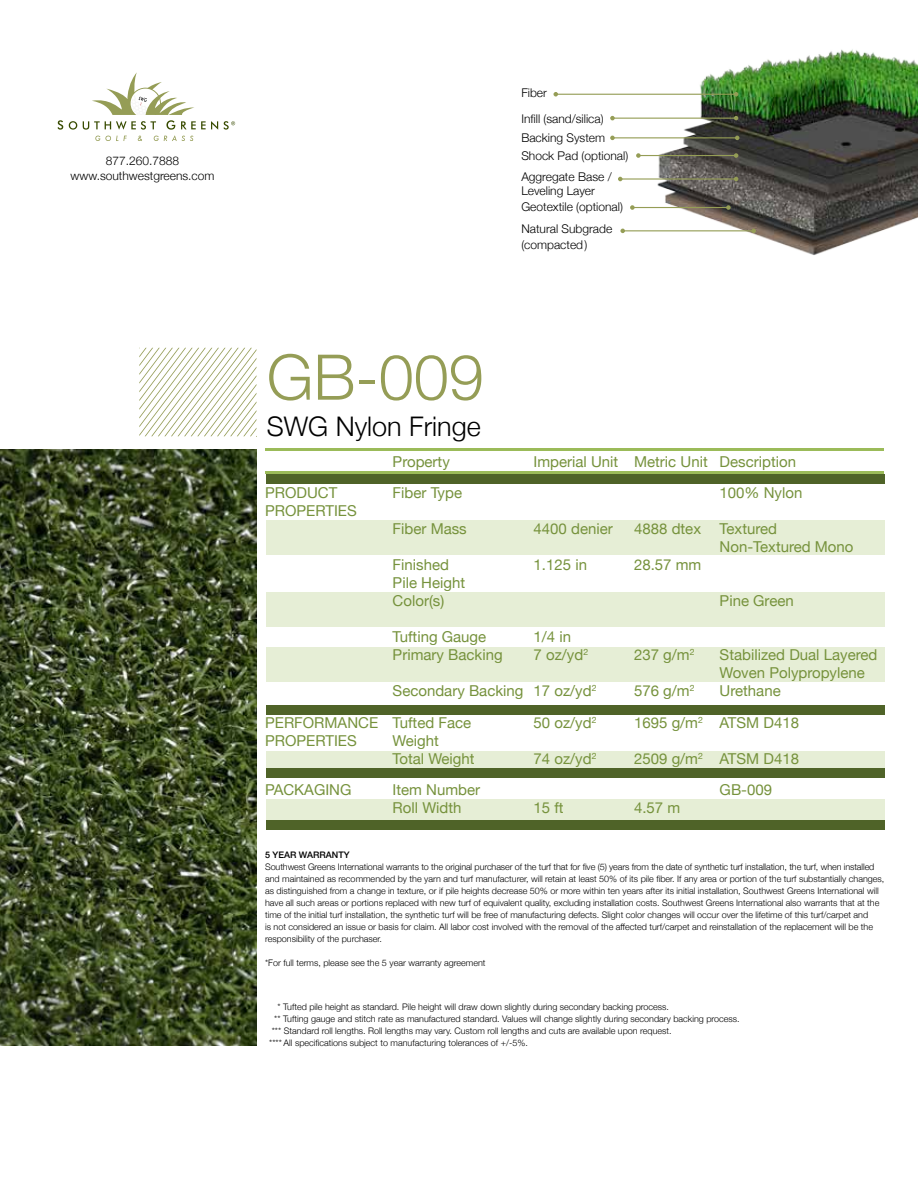
<style>
.page{position:relative;width:918px;height:1188px;background:#fff}
.page>*{position:absolute;margin:0;border:0;box-sizing:border-box;transform-origin:0 0}
.t1{font:300 63px "Helvetica Neue";color:#959d56}
.t2{font:300 27px "Helvetica Neue";color:#000}
.t3{font:15px/18px "Helvetica Neue";color:#76923c}
.t4{font:300 12px/15px "Helvetica Neue";color:#000}
.t5{font:300 9px/12px "Helvetica Neue";color:#000}
.t6{font:500 9px "Helvetica Neue";color:#000}
</style>
<div class="page">
<img style="left:0;top:449px;width:256px;height:597px">
<svg style="left:58px;top:120px;width:5px;height:10px"></svg>
<svg style="left:69px;top:121px;width:8px;height:9px"></svg>
<svg style="left:83px;top:72px;width:152px;height:69px"></svg>
<svg style="left:139px;top:348px;width:118px;height:88px"></svg>
<img style="left:655px;top:49px;width:263px;height:206px">
<hr style="left:556px;top:94px;width:180px;height:1px;background:#959d56">
<svg style="left:554px;top:92px;width:4px;height:5px"></svg>
<svg style="left:734px;top:92px;width:4px;height:5px"></svg>
<hr style="left:612px;top:118px;width:124px;height:1px;background:#959d56">
<svg style="left:610px;top:116px;width:5px;height:4px"></svg>
<svg style="left:734px;top:116px;width:4px;height:4px"></svg>
<hr style="left:612px;top:137px;width:125px;height:1px;background:#959d56">
<svg style="left:610px;top:136px;width:5px;height:4px"></svg>
<svg style="left:735px;top:136px;width:5px;height:4px"></svg>
<hr style="left:638px;top:155px;width:98px;height:1px;background:#959d56">
<svg style="left:636px;top:153px;width:5px;height:5px"></svg>
<svg style="left:734px;top:153px;width:4px;height:5px"></svg>
<hr style="left:620px;top:178px;width:116px;height:2px;background:#959d56">
<svg style="left:618px;top:177px;width:5px;height:4px"></svg>
<svg style="left:734px;top:177px;width:4px;height:4px"></svg>
<hr style="left:632px;top:207px;width:96px;height:1px;background:#959d56">
<svg style="left:630px;top:205px;width:5px;height:5px"></svg>
<svg style="left:726px;top:205px;width:5px;height:5px"></svg>
<hr style="left:623px;top:230px;width:131px;height:1px;background:#959d56">
<svg style="left:620px;top:229px;width:5px;height:4px"></svg>
<svg style="left:751px;top:229px;width:5px;height:4px"></svg>
<div style="left:266px;top:520px;width:619px;height:35px;background:#e6eed6"></div>
<div style="left:266px;top:592px;width:619px;height:34px;background:#e6eed6"></div>
<div style="left:266px;top:751px;width:619px;height:18px;background:#e6eed6"></div>
<div style="left:266px;top:799px;width:619px;height:24px;background:#e6eed6"></div>
<div style="left:266px;top:648px;width:619px;height:34px;background:#e6eed6"></div>
<div style="left:266px;top:474px;width:619px;height:10px;background:#4f6328"></div>
<hr style="left:266px;top:472px;width:618px;height:2px;background:#9bbb59">
<div style="left:266px;top:820px;width:619px;height:10px;background:#4f6328"></div>
<div style="left:266px;top:769px;width:619px;height:9px;background:#4f6328"></div>
<div style="left:266px;top:705px;width:619px;height:10px;background:#4f6328"></div>
<hr style="left:266px;top:448px;width:618px;height:3px;background:#9bbb59">
<h3 class="t4" style="left:71px;top:153px;width:145px;text-align:center">877.260.7888 www.southwestgreens.com</h3>
<h3 class="t4" style="left:521px;top:79px;width:84px;line-height:25.7px">Fiber<br>Infill (sand/silica)</h3>
<h3 class="t4" style="left:521px;top:128px;width:108px;line-height:18.5px">Backing System<br>Shock Pad (optional)</h3>
<h3 class="t4" style="left:521px;top:170px;width:92px;line-height:13.5px">Aggregate Base /<br>Leveling Layer</h3>
<h3 class="t4" style="left:521px;top:195px;width:103px;line-height:22px">Geotextile (optional)<br>Natural Subgrade</h3>
<h3 class="t4" style="left:521px;top:236px;width:67px">(compacted)</h3>
<h1 class="t1" style="left:267px;top:326px;width:219px">GB-009</h1>
<h2 class="t2" style="left:267px;top:404px;width:216px">SWG Nylon Fringe</h2>
<h3 class="t3" style="left:393px;top:454px;width:59px">Property</h3>
<h3 class="t3" style="left:534px;top:454px;width:264px">Imperial Unit Metric Unit Description</h3>
<h3 class="t3" style="left:265px;top:485px;width:74px">PRODUCT</h3>
<h3 class="t3" style="left:393px;top:485px;width:71px">Fiber Type</h3>
<h3 class="t3" style="left:720px;top:485px;width:84px">100% Nylon</h3>
<h3 class="t3" style="left:265px;top:503px;width:93px">PROPERTIES</h3>
<h3 class="t3" style="left:393px;top:521px;width:76px">Fiber Mass</h3>
<h3 class="t3" style="left:534px;top:521px;width:81px">4400 denier</h3>
<h3 class="t3" style="left:720px;top:521px;width:135px;text-indent:-86px">4888 dtex Textured<br>Non-Textured Mono</h3>
<h3 class="t3" style="left:393px;top:557px;width:58px">Finished</h3>
<h3 class="t3" style="left:534px;top:557px;width:55px">1.125 in</h3>
<h3 class="t3" style="left:634px;top:557px;width:69px">28.57 mm</h3>
<h3 class="t3" style="left:393px;top:575px;width:74px">Pile Height<br>Color(s)</h3>
<h3 class="t3" style="left:720px;top:593px;width:76px">Pine Green</h3>
<h3 class="t3" style="left:393px;top:629px;width:95px">Tufting Gauge</h3>
<h3 class="t3" style="left:534px;top:629px;width:39px">1/4 in</h3>
<h3 class="t3" style="left:393px;top:647px;width:112px">Primary Backing</h3>
<h3 class="t3" style="left:534px;top:647px;width:56px">7 oz/yd<sup>2</sup></h3>
<h3 class="t3" style="left:634px;top:647px;width:62px">237 g/m<sup>2</sup></h3>
<h3 class="t3" style="left:720px;top:647px;width:159px">Stabilized Dual Layered<br>Woven Polypropylene</h3>
<h3 class="t3" style="left:393px;top:683px;width:205px">Secondary Backing 17 oz/yd<sup>2</sup></h3>
<h3 class="t3" style="left:634px;top:683px;width:62px">576 g/m<sup>2</sup></h3>
<h3 class="t3" style="left:720px;top:683px;width:63px">Urethane</h3>
<h3 class="t3" style="left:265px;top:715px;width:208px">PERFORMANCE Tufted Face</h3>
<h3 class="t3" style="left:534px;top:715px;width:64px">50 oz/yd<sup>2</sup></h3>
<h3 class="t3" style="left:634px;top:715px;width:166px">1695 g/m<sup>2</sup> ATSM D418</h3>
<h3 class="t3" style="left:265px;top:733px;width:93px">PROPERTIES</h3>
<h3 class="t3" style="left:393px;top:733px;width:83px">Weight<br>Total Weight</h3>
<h3 class="t3" style="left:534px;top:751px;width:64px">74 oz/yd<sup>2</sup></h3>
<h3 class="t3" style="left:634px;top:751px;width:166px">2509 g/m<sup>2</sup> ATSM D418</h3>
<h3 class="t3" style="left:265px;top:782px;width:88px">PACKAGING</h3>
<h3 class="t3" style="left:393px;top:782px;width:89px">Item Number</h3>
<h3 class="t3" style="left:720px;top:782px;width:54px">GB-009</h3>
<h3 class="t3" style="left:393px;top:800px;width:70px">Roll Width</h3>
<h3 class="t3" style="left:534px;top:800px;width:32px">15 ft</h3>
<h3 class="t3" style="left:634px;top:800px;width:48px">4.57 m</h3>
<p class="t6" style="left:265px;top:848px;width:86px">5 YEAR WARRANTY</p>
<p class="t5" style="left:265px;top:861px;width:621px">Southwest Greens International warrants to the original purchaser of the turf that for five (5) years from the date of synthetic turf installation, the turf, when installed and maintained as recommended by the yarn and turf manufacturer, will retain at least 50% of its pile fiber. If any area or portion of the turf substantially changes, as distinguished from a change in texture, or if pile heights decrease 50% or more within ten years after its initial installation, Southwest Greens International will have all such areas or portions replaced with new turf of equivalent quality, excluding installation costs. Southwest Greens International also warrants that at the time of the initial turf installation, the synthetic turf will be free of manufacturing defects. Slight color changes will occur over the lifetime of this turf/carpet and<br>is not considered an issue or basis for claim. All labor cost involved with the removal of the affected turf/carpet and reinstallation of the replacement will be the responsibility of the purchaser.</p>
<p class="t5" style="left:265px;top:957px;width:222px">*For full terms, please see the 5 year warranty agreement</p>
<p class="t5" style="left:277px;top:1000px;width:393px">* Tufted pile height as standard. Pile height will draw down slightly during secondary backing process.</p>
<p class="t5" style="left:274px;top:1012px;width:467px">** Tufting gauge and stitch rate as manufactured standard. Values will change slightly during secondary backing process.</p>
<p class="t5" style="left:272px;top:1024px;width:401px">*** Standard roll lengths. Roll lengths may vary. Custom roll lengths and cuts are available upon request.</p>
<p class="t5" style="left:269px;top:1036px;width:260px">**** All specifications subject to manufacturing tolerances of +/-5%.</p>
</div>
